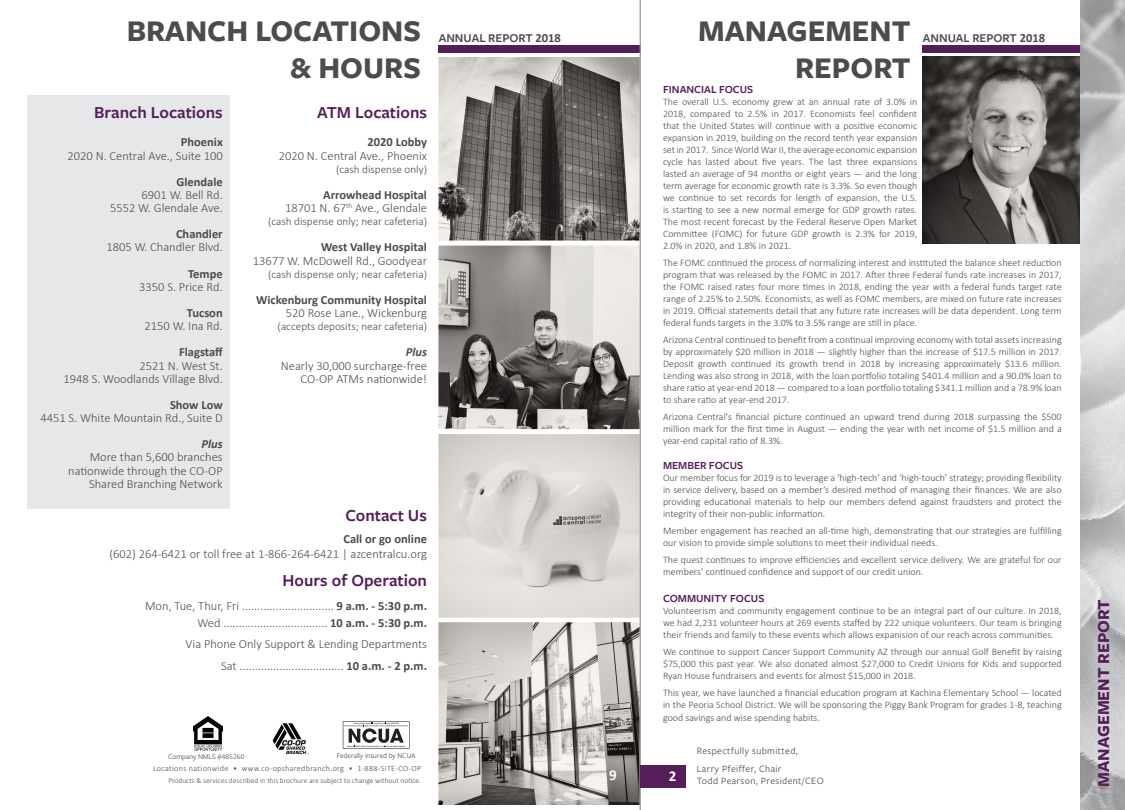
<style>
.page{position:relative;width:1125px;height:810px;background:#fff}
.page>*{position:absolute;margin:0;border:0;box-sizing:border-box;transform-origin:0 0}
.t1{font:700 31.25px "Freight Sans Pro";color:#4b4c4d}
.t2{font:600 17.5px "Freight Sans Pro";color:#551e5b}
.t3{font:700 17.5px "Freight Sans Pro";color:#551e5b}
.t4{font:700 15px "Calibri";color:#fff}
.t5{font:300 12.5px/13.1px "Calibri";color:#4b4c4d;text-align:right}
.t6{font:700 12.5px "Calibri";color:#4b4c4d}
.t7{font:600 12.5px "Freight Sans Pro";color:#4b4c4d}
.t8{font:italic 700 12.5px "Calibri";color:#4b4c4d}
.t9{font:300 11.25px "Calibri";color:#4b4c4d}
.t10{font:600 11.25px "Freight Sans Pro";color:#551e5b}
.t11{font:300 10px/12px "Calibri";color:#4b4c4d;text-align:justify}
.t12{font:10px "Freight Sans Pro";letter-spacing:.04em;color:#4b4c4d}
.t13{font:300 8.12px "Calibri";letter-spacing:.04em;color:#4b4c4d}
.t14{font:300 7.5px "Calibri";color:#4b4c4d}
.t15{font:7.5px "Freight Sans Pro";color:#4b4c4d}
.s1{font-weight:700}
.s2{font-family:"Calibri";font-weight:300}
.s3{font-family:"Calibri";font-weight:700}
</style>
<div class="page">
<div style="left:923px;top:45px;width:202px;height:8px;background:#551e5b"></div>
<img style="left:440px;top:58px;width:198px;height:181px">
<div style="left:435px;top:53px;width:208px;height:191px;border:4px solid #fff"></div>
<img style="left:923px;top:57px;width:157px;height:187px">
<img style="left:440px;top:247px;width:198px;height:557px">
<div style="left:435px;top:242px;width:208px;height:191px;border:4px solid #fff"></div>
<div style="left:435px;top:430px;width:208px;height:191px;border:4px solid #fff"></div>
<div style="left:435px;top:618px;width:208px;height:191px;border:4px solid #fff"></div>
<div style="left:439px;top:45px;width:202px;height:8px;background:#551e5b"></div>
<svg style="left:273px;top:723px;width:36px;height:31px"></svg>
<img style="left:193px;top:717px;width:29px;height:33px">
<hr style="left:640px;top:0;width:1px;height:810px;background:#99989b">
<div style="left:640px;top:765px;width:46px;height:23px;background:#551e5b"></div>
<div style="left:28px;top:95px;width:202px;height:413px;background:#e6e7e9"></div>
<svg style="left:343px;top:721px;width:67px;height:28px"></svg>
<svg style="left:1080px;top:0;width:45px;height:810px;background:#c5c6c8"></svg>
<div style="left:1090px;top:592px;width:27px;height:201px;background:#fff;opacity:.5"></div>
<p class="t1" style="left:127px;top:9px;width:296px">BRANCH LOCATIONS</p>
<p class="t2" style="left:94px;top:101px;width:130px">Branch Locations</p>
<p class="t6" style="left:181px;top:134px;width:43px">Phoenix</p>
<p class="t5" style="left:68px;top:149px;width:157px">2020 N. Central Ave., Suite 100</p>
<p class="t6" style="left:176px;top:174px;width:48px">Glendale</p>
<p class="t5" style="left:142px;top:188px;width:83px">6901 W. Bell Rd.</p>
<p class="t5" style="left:110px;top:201px;width:114px">5552 W. Glendale Ave.</p>
<p class="t6" style="left:176px;top:226px;width:48px">Chandler</p>
<p class="t5" style="left:107px;top:241px;width:118px">1805 W. Chandler Blvd.</p>
<p class="t6" style="left:188px;top:266px;width:36px">Tempe</p>
<p class="t5" style="left:139px;top:280px;width:85px">3350 S. Price Rd.</p>
<p class="t6" style="left:187px;top:305px;width:37px">Tucson</p>
<p class="t5" style="left:145px;top:319px;width:80px">2150 W. Ina Rd.</p>
<p class="t6" style="left:179px;top:344px;width:45px">Flagstaff</p>
<p class="t5" style="left:140px;top:359px;width:85px">2521 N. West St.</p>
<p class="t5" style="left:64px;top:372px;width:161px">1948 S. Woodlands Village Blvd.</p>
<p class="t6" style="left:170px;top:397px;width:54px">Show Low</p>
<p class="t5" style="left:40px;top:411px;width:184px">4451 S. White Mountain Rd., Suite D</p>
<p class="t8" style="left:202px;top:436px;width:23px">Plus</p>
<p class="t5" style="left:68px;top:451px;width:156px">More than 5,600 branches nationwide through the CO-OP<br>Shared Branching Network</p>
<p class="t1" style="left:291px;top:47px;width:132px">&amp; HOURS</p>
<p class="t2" style="left:317px;top:101px;width:111px">ATM Locations</p>
<p class="t5" style="left:279px;top:136px;width:150px"><span class="s1">2020 Lobby<br></span>2020 N. Central Ave., Phoenix</p>
<p class="t9" style="left:336px;top:162px;width:93px">(cash dispense only)</p>
<p class="t6" style="left:323px;top:187px;width:105px">Arrowhead Hospital</p>
<p class="t5" style="left:285px;top:201px;width:144px">18701 N. 67<sup>th</sup> Ave., Glendale</p>
<p class="t9" style="left:268px;top:215px;width:160px">(cash dispense only; near cafeteria)</p>
<p class="t6" style="left:321px;top:239px;width:107px">West Valley Hospital</p>
<p class="t5" style="left:253px;top:254px;width:176px">13677 W. McDowell Rd., Goodyear</p>
<p class="t9" style="left:268px;top:267px;width:160px">(cash dispense only; near cafeteria)</p>
<p class="t6" style="left:256px;top:292px;width:172px">Wickenburg Community Hospital</p>
<p class="t5" style="left:286px;top:306px;width:143px">520 Rose Lane., Wickenburg</p>
<p class="t9" style="left:278px;top:320px;width:151px">(accepts deposits; near cafeteria)</p>
<p class="t8" style="left:406px;top:344px;width:23px">Plus</p>
<p class="t5" style="left:281px;top:359px;width:148px">Nearly 30,000 surcharge-free<br>CO-OP ATMs nationwide!</p>
<p class="t2" style="left:345px;top:503px;width:83px">Contact Us</p>
<p class="t6" style="left:343px;top:531px;width:85px">Call or go online</p>
<p class="t5" style="left:109px;top:547px;width:319px">(602) 264-6421 or toll free at 1-866-264-6421 | azcentralcu.org</p>
<p class="t2" style="left:283px;top:569px;width:146px">Hours of Operation</p>
<p class="t5" style="left:145px;top:600px;width:283px">Mon, Tue, Thur, Fri .............................. <span class="s1">9 a.m. - 5:30 p.m.</span></p>
<p class="t5" style="left:197px;top:616px;width:231px">Wed .................................. <span class="s1">10 a.m. - 5:30 p.m.</span></p>
<p class="t5" style="left:186px;top:638px;width:243px">Via Phone Only Support &amp; Lending Departments</p>
<p class="t5" style="left:221px;top:659px;width:207px">Sat .................................. <span class="s1">10 a.m. - 2 p.m.</span></p>
<p class="t15" style="left:168px;top:751px;width:78px">Company NMLS #<span class="s2">485260</span></p>
<p class="t15" style="left:337px;top:751px;width:80px">Federally insured by NCUA</p>
<p class="t13" style="left:153px;top:763px;width:270px">Locations nationwide • www.co-opsharedbranch.org • 1-888-SITE-CO-OP</p>
<p class="t14" style="left:168px;top:775px;width:254px">Products &amp; services described in this brochure are subject to change without notice.</p>
<p class="t1" style="left:698px;top:9px;width:214px">MANAGEMENT</p>
<p class="t1" style="left:795px;top:47px;width:117px">REPORT</p>
<p class="t10" style="left:663px;top:81px;width:92px">FINANCIAL FOCUS</p>
<p class="t11" style="left:663px;top:95px;width:256px">The overall U.S. economy grew at an annual rate of 3.0% in 2018, compared to 2.5% in 2017. Economists feel confident that the United States will continue with a positive economic expansion in 2019, building on the record tenth year expansion set in 2017. Since World War II, the average economic expansion cycle has lasted about five years. The last three expansions lasted an average of 94 months or eight years — and the long term average for economic growth rate is 3.3%. So even though we continue to set records for length of expansion, the U.S. is starting to see a new normal emerge for GDP growth rates.<br>The most recent forecast by the Federal Reserve Open Market Committee (FOMC) for future GDP growth is 2.3% for 2019, 2.0% in 2020, and 1.8% in 2021.</p>
<p class="t11" style="left:663px;top:256px;width:400px">The FOMC continued the process of normalizing interest and instituted the balance sheet reduction program that was released by the FOMC in 2017. After three Federal funds rate increases in 2017, the FOMC raised rates four more times in 2018, ending the year with a federal funds target rate range of 2.25% to 2.50%. Economists, as well as FOMC members, are mixed on future rate increases in 2019. Official statements detail that any future rate increases will be data dependent. Long term federal funds targets in the 3.0% to 3.5% range are still in place.</p>
<p class="t11" style="left:663px;top:333px;width:400px">Arizona Central continued to benefit from a continual improving economy with total assets increasing by approximately $20 million in 2018 — slightly higher than the increase of $17.5 million in 2017.<br>Deposit growth continued its growth trend in 2018 by increasing approximately $13.6 million.<br>Lending was also strong in 2018, with the loan portfolio totaling $401.4 million and a 90.0% loan to share ratio at year-end 2018 — compared to a loan portfolio totaling $341.1 million and a 78.9% loan to share ratio at year-end 2017.</p>
<p class="t11" style="left:663px;top:410px;width:400px">Arizona Central's financial picture continued an upward trend during 2018 surpassing the $500 million mark for the first time in August — ending the year with net income of $1.5 million and a year-end capital ratio of 8.3%.</p>
<p class="t10" style="left:663px;top:458px;width:82px">MEMBER FOCUS</p>
<p class="t11" style="left:663px;top:472px;width:400px">Our member focus for 2019 is to leverage a ‘high-tech’ and ‘high-touch’ strategy; providing flexibility in service delivery, based on a member’s desired method of managing their finances. We are also providing educational materials to help our members defend against fraudsters and protect the integrity of their non-public information.</p>
<p class="t11" style="left:663px;top:525px;width:400px">Member engagement has reached an all-time high, demonstrating that our strategies are fulfilling our vision to provide simple solutions to meet their individual needs.</p>
<p class="t11" style="left:663px;top:554px;width:400px">The quest continues to improve efficiencies and excellent service delivery. We are grateful for our members’ continued confidence and support of our credit union.</p>
<p class="t10" style="left:663px;top:591px;width:103px">COMMUNITY FOCUS</p>
<p class="t11" style="left:663px;top:605px;width:400px">Volunteerism and community engagement continue to be an integral part of our culture. In 2018, we had 2,231 volunteer hours at 269 events staffed by 222 unique volunteers. Our team is bringing their friends and family to these events which allows expanision of our reach across communities.</p>
<p class="t11" style="left:663px;top:646px;width:400px">We continue to support Cancer Support Community AZ through our annual Golf Benefit by raising $75,000 this past year. We also donated almost $27,000 to Credit Unions for Kids and supported Ryan House fundraisers and events for almost $15,000 in 2018.</p>
<p class="t11" style="left:663px;top:686px;width:400px;line-height:12.4px">This year, we have launched a financial education program at Kachina Elementary School — located in the Peoria School District. We will be sponsoring the Piggy Bank Program for grades 1-8, teaching good savings and wise spending habits.</p>
<p class="t12" style="left:697px;top:744px;width:102px">Respectfully submitted,</p>
<p class="t12" style="left:697px;top:762px;width:86px">Larry Pfeiffer, Chair</p>
<p class="t12" style="left:697px;top:774px;width:129px">Todd Pearson, President/CEO</p>
<p class="t7" style="left:439px;top:29px;width:124px">ANNUAL REPORT <span class="s3">2018</span></p>
<p class="t7" style="left:923px;top:29px;width:124px">ANNUAL REPORT <span class="s3">2018</span></p>
<p class="t4" style="left:609px;top:765px;width:9px">9</p>
<p class="t4" style="left:669px;top:767px;width:9px">2</p>
<p class="t3" style="left:1091px;top:787px;width:189px;rotate:-90deg">MANAGEMENT REPORT</p>
</div>
